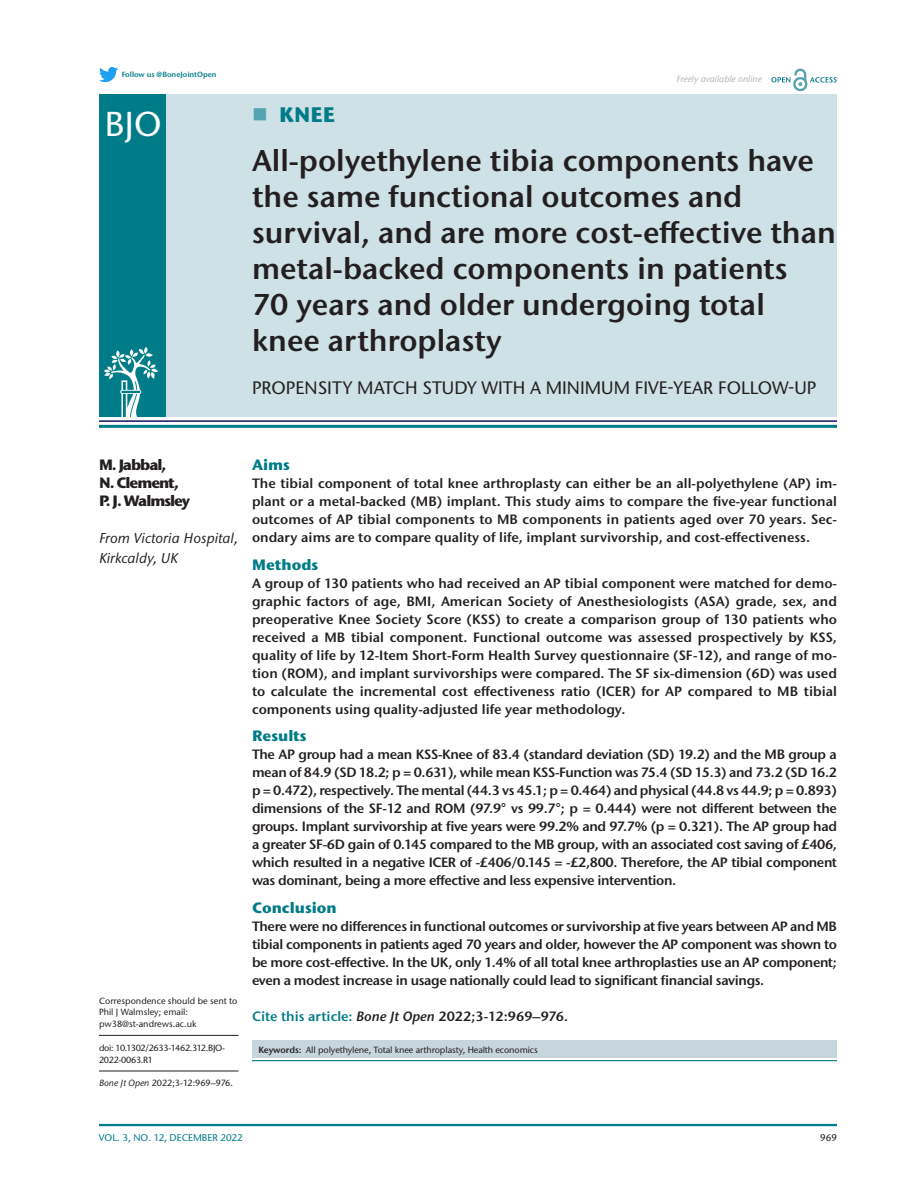
<style>
.page{position:relative;width:918px;height:1188px;background:#fff}
.page>*{position:absolute;margin:0;border:0;box-sizing:border-box;transform-origin:0 0}
.t1{font:500 34.5px "Stone Sans ITC Pro";color:#fff}
.t2{font:600 30px/36px "Stone Sans ITC Pro";color:#231f20}
.t3{font:700 21px "Stone Sans ITC Pro";color:#007c89}
.t4{font:500 18px "Stone Sans ITC Pro";color:#231f20}
.t5{font:700 15px/18px "Stone Sans ITC Pro";letter-spacing:-.07em;color:#231f20}
.t6{font:700 15px "Stone Sans ITC Pro";color:#007c89}
.t7{font:italic 500 14.25px/19.5px "Stone Sans ITC Pro";color:#231f20}
.t8{font:600 13.5px/18px "Stone Sans ITC Pro";letter-spacing:-.01em;color:#231f20;text-align:justify}
.t9{font:500 9.75px "Stone Sans ITC Pro";color:#007c89}
.t10{font:500 9.75px "Stone Sans ITC Pro";color:#231f20}
.t11{font:500 9px/12px "Stone Sans ITC Pro";letter-spacing:-.01em;color:#231f20}
.t12{font:500 9px/12px "Stone Sans ITC Pro";letter-spacing:-.03em;color:#231f20}
.t13{font:italic 500 9px "Stone Sans ITC Pro";color:#b2b3b7}
.t14{font:600 7.5px "Stone Sans ITC Pro";color:#007c89}
.s1{font-style:italic}
.s2{color:#007c89}
.s3{font-weight:600}
</style>
<div class="page">
<hr style="left:99px;top:1124px;width:738px;height:2px;background:#007c89">
<img style="left:99px;top:67px;width:18px;height:15px">
<svg style="left:771px;top:69px;width:66px;height:22px"></svg>
<div style="left:252px;top:1040px;width:585px;height:18px;background:#c7d5dd"></div>
<hr style="left:99px;top:420px;width:738px;height:2px;background:#11125f">
<hr style="left:99px;top:425px;width:738px;height:3px;background:#007c89">
<div style="left:99px;top:94px;width:738px;height:323px;background:#cee1e6"></div>
<div style="left:99px;top:95px;width:66px;height:322px;background:#007c89"></div>
<svg style="left:104px;top:347px;width:54px;height:70px"></svg>
<hr style="left:99px;top:1035px;width:139px;height:1px;background:#231f20">
<hr style="left:99px;top:1071px;width:139px;height:1px;background:#231f20">
<hr style="left:252px;top:1060px;width:585px;height:1px;background:#007c89">
<p class="t14" style="left:122px;top:70px;width:97px">Follow us @BoneJointOpen</p>
<h1 class="t1" style="left:105px;top:103px;width:58px">BJO</h1>
<p class="t13" style="left:676px;top:73px;width:87px">Freely available online</p>
<h3 class="t3" style="left:279px;top:101px;width:58px">KNEE</h3>
<h2 class="t2" style="left:252px;top:142px;width:586px">All-polyethylene tibia components have the same functional outcomes and survival, and are more cost-effective than metal-backed components in patients<br>70 years and older undergoing total knee arthroplasty</h2>
<h3 class="t4" style="left:252px;top:377px;width:566px">PROPENSITY MATCH STUDY WITH A MINIMUM FIVE-YEAR FOLLOW-UP</h3>
<p class="t5" style="left:99px;top:456px;width:93px">M. Jabbal,<br>N. Clement,<br>P. J. Walmsley</p>
<p class="t7" style="left:99px;top:529px;width:141px">From Victoria Hospital,<br>Kirkcaldy, UK</p>
<p class="t11" style="left:99px;top:994px;width:140px">Correspondence should be sent to<br>Phil J Walmsley; email: pw38@st-andrews.ac.uk</p>
<p class="t12" style="left:99px;top:1042px;width:128px">doi: 10.1302/2633-1462.312.BJO-<br>2022-0063.R1</p>
<p class="t11" style="left:99px;top:1077px;width:136px"><span class="s1">Bone Jt Open</span> 2022;3-12:969–976.</p>
<p class="t6" style="left:252px;top:455px;width:39px">Aims</p>
<p class="t8" style="left:252px;top:474px;width:587px">The tibial component of total knee arthroplasty can either be an all-polyethylene (AP) im&shy;plant or a metal-backed (MB) implant. This study aims to compare the five-year functional outcomes of AP tibial components to MB components in patients aged over 70 years. Sec&shy;ondary aims are to compare quality of life, implant survivorship, and cost-effectiveness.</p>
<p class="t6" style="left:252px;top:555px;width:68px">Methods</p>
<p class="t8" style="left:252px;top:574px;width:587px">A group of 130 patients who had received an AP tibial component were matched for demo&shy;graphic factors of age, BMI, American Society of Anesthesiologists (ASA) grade, sex, and preoperative Knee Society Score (KSS) to create a comparison group of 130 patients who received a MB tibial component. Functional outcome was assessed prospectively by KSS, quality of life by 12-Item Short-Form Health Survey questionnaire (SF-12), and range of mo&shy;tion (ROM), and implant survivorships were compared. The SF six-dimension (6D) was used to calculate the incremental cost effectiveness ratio (ICER) for AP compared to MB tibial components using quality-adjusted life year methodology.</p>
<p class="t6" style="left:252px;top:726px;width:56px">Results</p>
<p class="t8" style="left:252px;top:746px;width:587px">The AP group had a mean KSS-Knee of 83.4 (standard deviation (SD) 19.2) and the MB group a mean of 84.9 (SD 18.2; p = 0.631), while mean KSS-Function was 75.4 (SD 15.3) and 73.2 (SD 16.2 p = 0.472), respectively. The mental (44.3 vs 45.1; p = 0.464) and physical (44.8 vs 44.9; p = 0.893) dimensions of the SF-12 and ROM (97.9° vs 99.7°; p = 0.444) were not different between the groups. Implant survivorship at five years were 99.2% and 97.7% (p = 0.321). The AP group had a greater SF-6D gain of 0.145 compared to the MB group, with an associated cost saving of £406, which resulted in a negative ICER of -£406/0.145 = -£2,800. Therefore, the AP tibial component was dominant, being a more effective and less expensive intervention.</p>
<p class="t6" style="left:252px;top:898px;width:86px">Conclusion</p>
<p class="t8" style="left:252px;top:917px;width:587px">There were no differences in functional outcomes or survivorship at five years between AP and MB tibial components in patients aged 70 years and older, however the AP component was shown to be more cost-effective. In the UK, only 1.4% of all total knee arthroplasties use an AP component; even a modest increase in usage nationally could lead to significant financial savings.</p>
<p class="t8" style="left:252px;top:1007px;width:318px"><span class="s2">Cite this article:</span> <span class="s1">Bone Jt Open</span> 2022;3-12:969–976.</p>
<p class="t11" style="left:258px;top:1043px;width:281px"><span class="s3">Keywords:</span> All polyethylene, Total knee arthroplasty, Health economics</p>
<p class="t9" style="left:99px;top:1132px;width:145px">VOL. 3, NO. 12, DECEMBER 2022</p>
<p class="t10" style="left:820px;top:1132px;width:18px">969</p>
</div>
